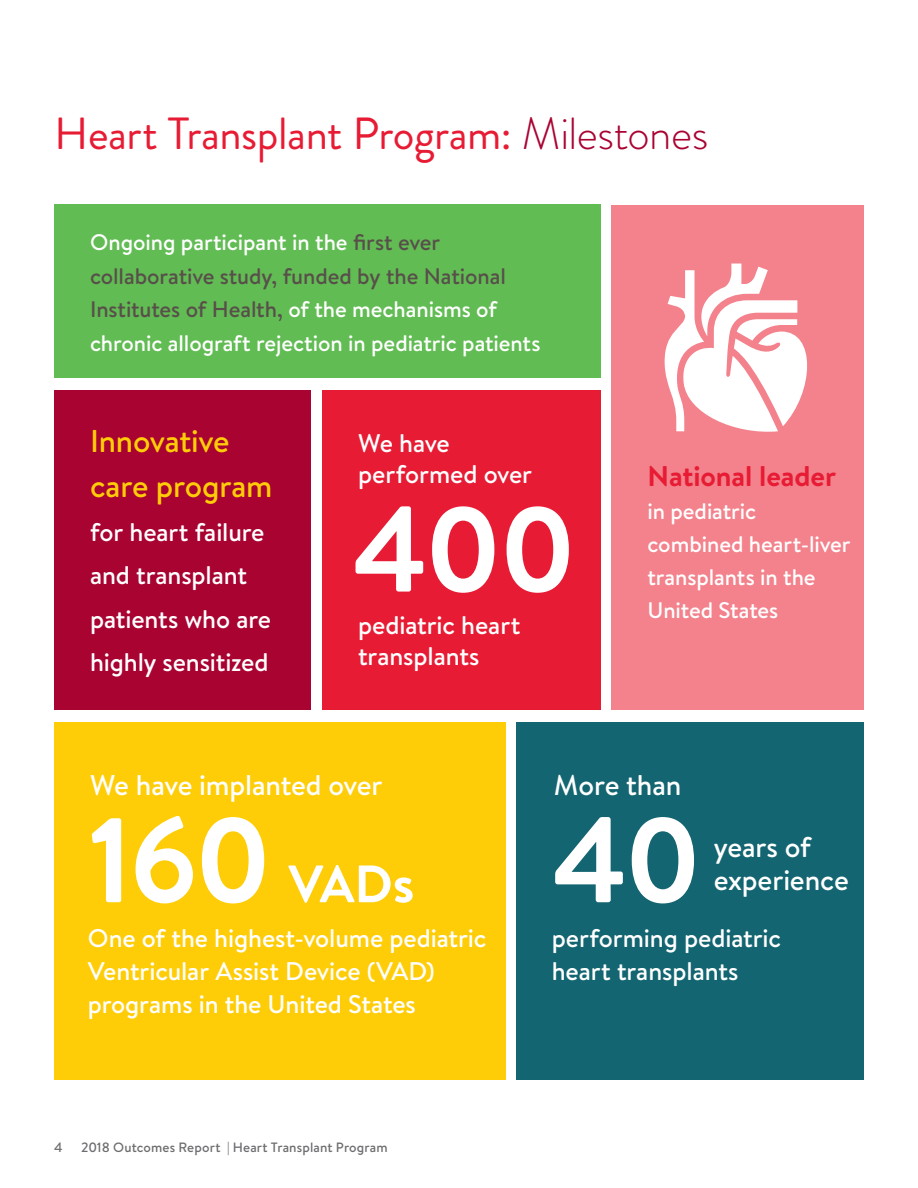
<style>
.page{position:relative;width:918px;height:1188px;background:#fff}
.page>*{position:absolute;margin:0;border:0;box-sizing:border-box;transform-origin:0 0}
.t1{font:700 120px "Brandon Text";letter-spacing:-.03em;color:#fff}
.t2{font:700 52.5px "Brandon Text";color:#fff}
.t3{font:45px "Brandon Grotesque";letter-spacing:-.01em;color:#e71c34}
.t4{font:500 31.5px/45px "Brandon Text";letter-spacing:-.005em;color:#fecd08}
.t5{font:500 28.5px/33px "Brandon Text";letter-spacing:-.005em;color:#fff}
.t6{font:700 28.5px "Brandon Text";letter-spacing:-.005em;color:#e71c34}
.t7{font:500 25.5px/33px "Brandon Text";letter-spacing:-.005em;color:#fff}
.t8{font:500 22.5px/33.8px "Brandon Text";letter-spacing:-.005em;color:#fff}
.t9{font:500 13.5px "Brandon Text";letter-spacing:.01em;color:#6c6d70}
.s1{font-weight:300;color:#a90332}
.s2{color:#584f4a}
</style>
<div class="page">
<div style="left:516px;top:632px;width:348px;height:448px;background:#136571"></div>
<div style="left:54px;top:677px;width:451px;height:403px;background:#fecd08"></div>
<div style="left:47px;top:621px;width:823px;height:100px;background:#fff"></div>
<div style="left:322px;top:390px;width:278px;height:320px;background:#e71c34"></div>
<div style="left:54px;top:390px;width:257px;height:320px;background:#a90332"></div>
<div style="left:611px;top:205px;width:253px;height:505px;background:#f3828c"></div>
<div style="left:54px;top:205px;width:546px;height:173px;background:#62bc54"></div>
<svg style="left:664px;top:264px;width:143px;height:168px"></svg>
<h3 class="t3" style="left:54px;top:102px;width:656px">Heart Transplant Program: <span class="s1">Milestones</span></h3>
<p class="t8" style="left:90px;top:225px;width:452px">Ongoing participant in the <span class="s2">first ever collaborative study, funded by the National Institutes of Health,</span> of the mechanisms of chronic allograft rejection in pediatric patients</p>
<p class="t4" style="left:90px;top:418px;width:184px">Innovative care program</p>
<p class="t7" style="left:90px;top:510px;width:183px;line-height:43.5px">for heart failure and transplant patients who are highly sensitized</p>
<p class="t7" style="left:358px;top:427px;width:176px;line-height:31.5px">We have performed over</p>
<h1 class="t1" style="left:352px;top:466px;width:226px">400</h1>
<p class="t7" style="left:358px;top:609px;width:164px;line-height:31.5px">pediatric heart transplants</p>
<p class="t6" style="left:647px;top:456px;width:190px">National leader</p>
<p class="t8" style="left:647px;top:494px;width:205px;line-height:33px">in pediatric combined heart-liver transplants in the<br>United States</p>
<p class="t5" style="left:90px;top:768px;width:294px">We have implanted over</p>
<h1 class="t1" style="left:88px;top:777px;width:185px">160</h1>
<h2 class="t2" style="left:288px;top:847px;width:128px">VADs</h2>
<p class="t7" style="left:88px;top:921px;width:400px">One of the highest-volume pediatric<br>Ventricular Assist Device (VAD) programs in the United States</p>
<p class="t9" style="left:54px;top:1138px;width:10px">4</p>
<p class="t9" style="left:81px;top:1138px;width:308px">2018 Outcomes Report | Heart Transplant Program</p>
<p class="t5" style="left:554px;top:768px;width:129px">More than</p>
<h1 class="t1" style="left:552px;top:777px;width:151px">40</h1>
<p class="t7" style="left:552px;top:921px;width:231px">performing pediatric heart transplants</p>
<p class="t5" style="left:714px;top:830px;width:136px">years of experience</p>
</div>
